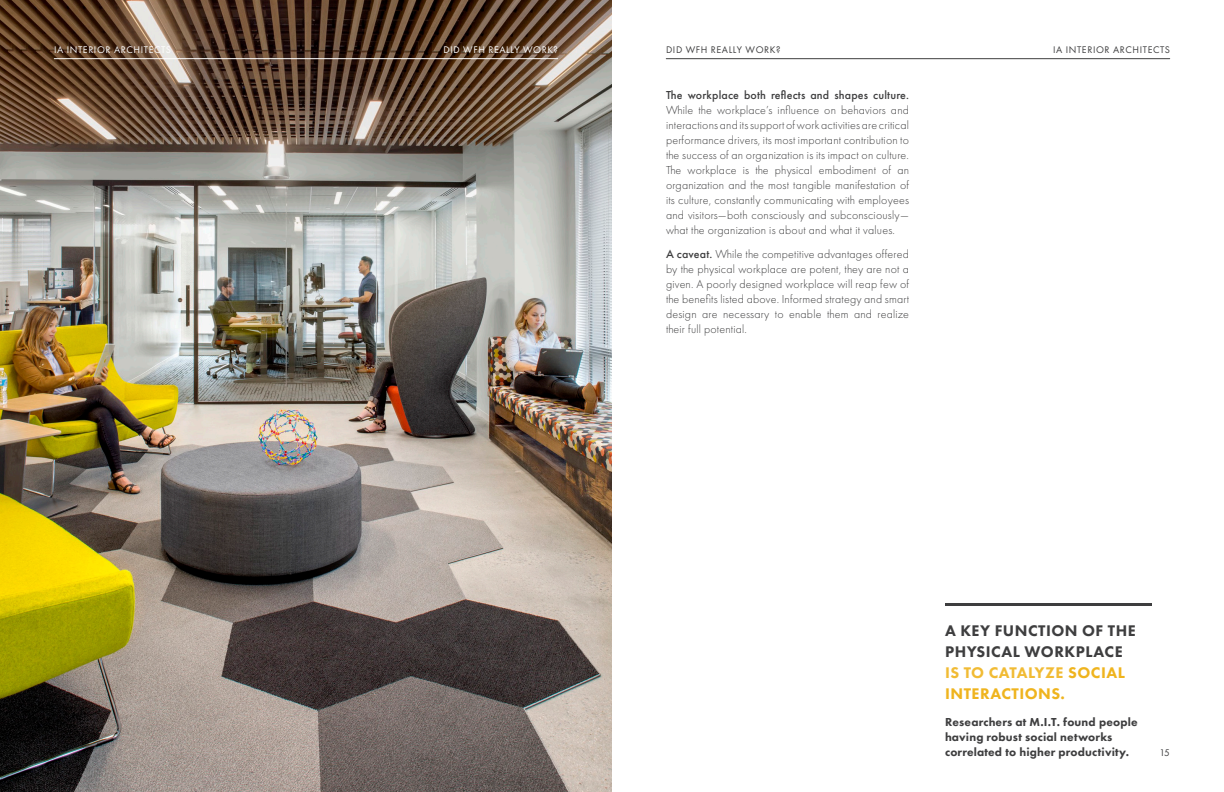
<style>
.page{position:relative;width:1224px;height:792px;background:#fff}
.page>*{position:absolute;margin:0;border:0;box-sizing:border-box;transform-origin:0 0}
.t1{font:800 16px/21px "Futura PT";letter-spacing:.03em;color:#3e3e3f}
.t2{font:300 12px/15px "Futura PT";letter-spacing:.015em;color:#3e3e3f;text-align:justify}
.t3{font:800 12px/15px "Futura PT";letter-spacing:.015em;color:#3e3e3f}
.t4{font:10px "Futura PT";letter-spacing:.06em;color:#3e3e3f}
.t5{font:10px "Futura PT";letter-spacing:.06em;color:#fff}
.s1{font-weight:500}
.s2{color:#f1bb34}
.s3{color:#efb41e}
</style>
<div class="page">
<img style="left:0;top:0;width:612px;height:792px">
<hr style="left:945px;top:603px;width:207px;height:3px;background:#3e3e3f">
<hr style="left:666px;top:58px;width:504px;height:1px;background:#3e3e3f">
<hr style="left:54px;top:58px;width:504px;height:1px;background:#fff">
<p class="t5" style="left:54px;top:43px;width:118px">IA INTERIOR ARCHITECTS</p>
<p class="t5" style="left:444px;top:43px;width:116px">DID WFH REALLY WORK?</p>
<p class="t4" style="left:666px;top:43px;width:116px">DID WFH REALLY WORK?</p>
<p class="t4" style="left:1053px;top:43px;width:118px">IA INTERIOR ARCHITECTS</p>
<p class="t2" style="left:666px;top:88px;width:245px"><span class="s1">The workplace both reflects and shapes culture.<br></span>While the workplace’s influence on behaviors and interactions and its support of work activities are critical performance drivers, its most important contribution to the success of an organization is its impact on culture.<br>The workplace is the physical embodiment of an organization and the most tangible manifestation of its culture, constantly communicating with employees and visitors—both consciously and subconsciously— what the organization is about and what it values.</p>
<p class="t2" style="left:666px;top:247px;width:245px"><span class="s1">A caveat.</span> While the competitive advantages offered by the physical workplace are potent, they are not a given. A poorly designed workplace will reap few of the benefits listed above. Informed strategy and smart design are necessary to enable them and realize their full potential.</p>
<p class="t1" style="left:945px;top:620px;width:192px">A KEY FUNCTION OF THE<br>PHYSICAL WORKPLACE<br><span class="s2">IS TO CATALYZE</span> <span class="s3">SOCIAL<br>INTERACTIONS.</span></p>
<p class="t3" style="left:945px;top:714px;width:194px">Researchers at M.I.T. found people having robust social networks correlated to higher productivity.</p>
<p class="t4" style="left:1159px;top:747px;width:12px">15</p>
</div>
